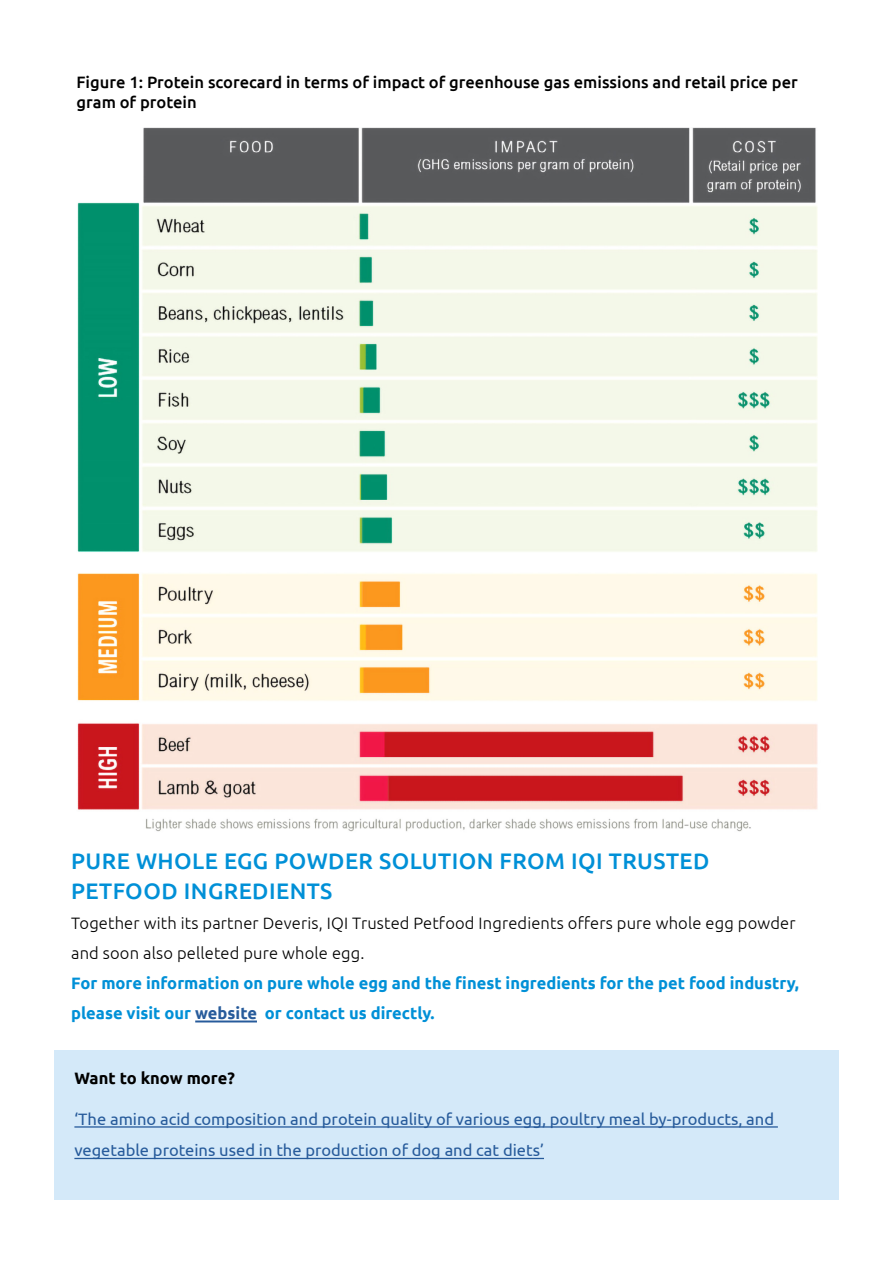
<style>
.page{position:relative;width:893px;height:1263px;background:#fff}
.page>*{position:absolute;margin:0;border:0;box-sizing:border-box;transform-origin:0 0}
.t1{font:500 22.5px/30px "Ubuntu";letter-spacing:.02em;color:#0090d7}
.t2{font:16.5px/31.5px "Ubuntu";color:#275b9b}
.t3{font:700 16.5px/30px "Ubuntu";color:#0090d7}
.t4{font:300 16.5px/30px "Ubuntu";letter-spacing:.01em;color:#000}
.t5{font:500 16.5px/19.8px "Ubuntu";color:#000}
.t6{font:700 16.5px "Ubuntu";color:#000}
.s1{color:#275b9b}
</style>
<div class="page">
<div style="left:54px;top:1050px;width:785px;height:150px;background:#d4e9f9"></div>
<hr style="left:74px;top:1126px;width:704px;height:1px;background:#275b9b">
<hr style="left:74px;top:1158px;width:470px;height:1px;background:#275b9b">
<hr style="left:195px;top:1020px;width:62px;height:2px;background:#275b9b">
<img style="left:77px;top:128px;width:741px;height:704px">
<p class="t5" style="left:77px;top:72px;width:723px">Figure 1: Protein scorecard in terms of impact of greenhouse gas emissions and retail price per gram of protein</p>
<h1 class="t1" style="left:71px;top:846px;width:640px">PURE WHOLE EGG POWDER SOLUTION FROM IQI TRUSTED<br>PETFOOD INGREDIENTS</h1>
<p class="t4" style="left:71px;top:908px;width:726px">Together with its partner Deveris, IQI Trusted Petfood Ingredients offers pure whole egg powder and soon also pelleted pure whole egg.</p>
<p class="t3" style="left:71px;top:968px;width:729px">For more information on pure whole egg and the finest ingredients for the pet food industry, please visit our <span class="s1">website</span> or contact us directly.</p>
<p class="t6" style="left:74px;top:1068px;width:162px">Want to know more?</p>
<p class="t2" style="left:74px;top:1103px;width:701px">‘The amino acid composition and protein quality of various egg, poultry meal by-products, and vegetable proteins used in the production of dog and cat diets’</p>
</div>
